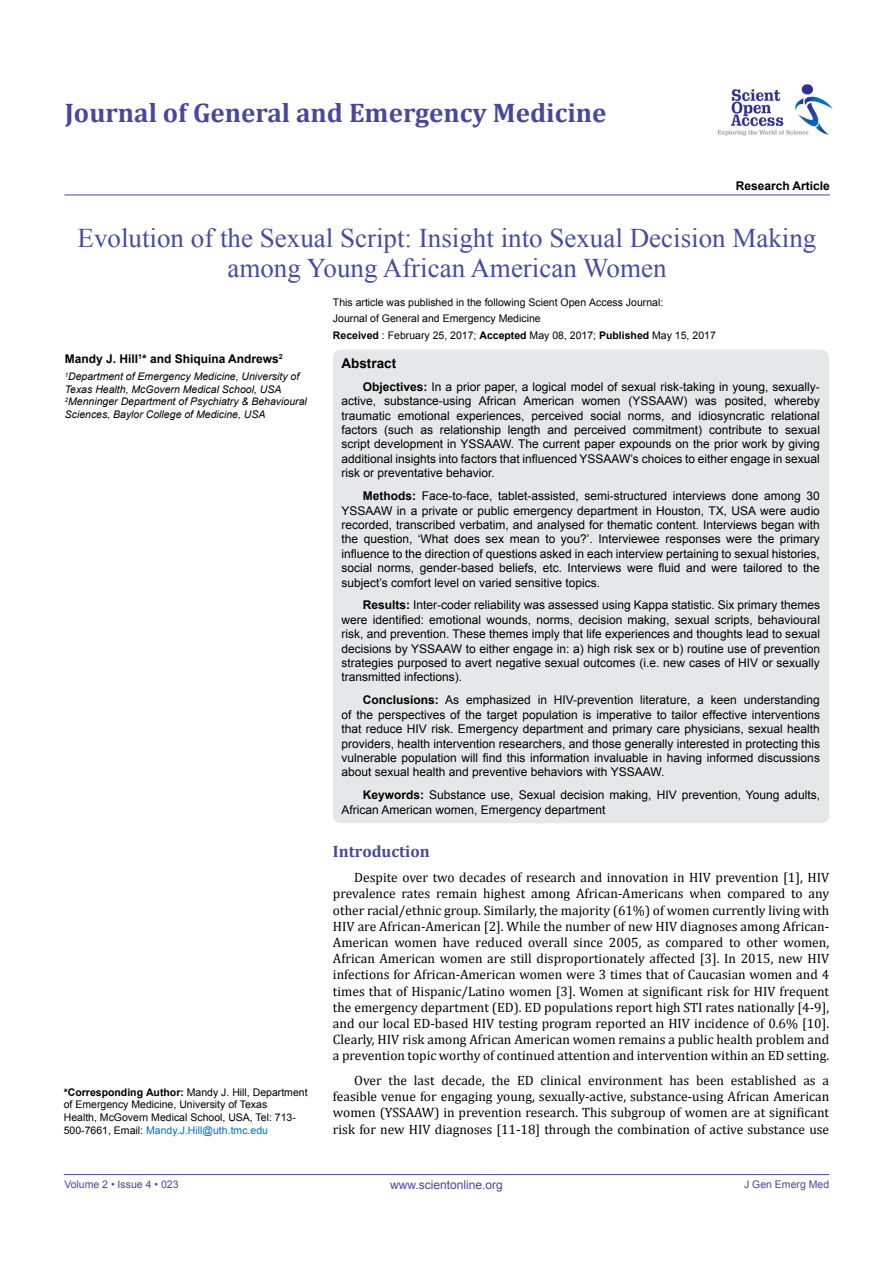
<style>
.page{position:relative;width:893px;height:1263px;background:#fff}
.page>*{position:absolute;margin:0;border:0;box-sizing:border-box;transform-origin:0 0}
.t1{font:27px/30px "Times New Roman";color:#474ca0;text-align:center}
.t2{font:700 27px "Cambria";color:#49479d}
.t3{font:700 16.5px "Cambria";color:#49479d}
.t4{font:13.5px/16.2px "Cambria";color:#000;text-align:justify}
.t5{font:700 13.5px "Arial";color:#000}
.t6{font:12px/14.4px "Arial";color:#000;text-align:justify}
.t7{font:700 12px "Arial";color:#000}
.t8{font:12px "Arial";color:#49479d}
.t9{font:10.5px/12.6px "Arial";color:#000}
.t10{font:italic 10.5px/12.6px "Arial";color:#000}
.t11{font:10.5px "Arial";color:#49479d}
.s1{font-weight:700}
.s2{color:#0072bc}
</style>
<div class="page">
<hr style="left:64px;top:1174px;width:765px;height:1px;background:#49479d">
<img style="left:717px;top:84px;width:116px;height:52px">
<hr style="left:65px;top:195px;width:765px;height:1px;background:#49479d">
<div style="left:333px;top:350px;width:496px;height:473px;background:#e6e7e8;border-radius:9px"></div>
<h1 class="t2" style="left:65px;top:94px;width:543px">Journal of General and Emergency Medicine</h1>
<p class="t7" style="left:736px;top:178px;width:96px">Research Article</p>
<h1 class="t1" style="left:78px;top:222px;width:740px">Evolution of the Sexual Script: Insight into Sexual Decision Making among Young African American Women</h1>
<p class="t7" style="left:65px;top:351px;width:220px">Mandy J. Hill<sup>1</sup>* and Shiquina Andrews<sup>2</sup></p>
<p class="t10" style="left:65px;top:370px;width:244px"><sup>1</sup>Department of Emergency Medicine, University of Texas Health, McGovern Medical School, USA <sup>2</sup>Menninger Department of Psychiatry &amp; Behavioural Sciences, Baylor College of Medicine, USA</p>
<p class="t9" style="left:64px;top:1086px;width:245px"><span class="s1">*Corresponding Author:</span> Mandy J. Hill, Department of Emergency Medicine, University of Texas<br>Health, McGovern Medical School, USA, Tel: 713- 500-7661, Email: <span class="s2">Mandy.J.Hill@uth.tmc.edu</span></p>
<p class="t9" style="left:333px;top:294px;width:384px;line-height:16.8px">This article was published in the following Scient Open Access Journal:<br>Journal of General and Emergency Medicine<br><span class="s1">Received</span> : February 25, 2017; <span class="s1">Accepted</span> May 08, 2017; <span class="s1">Published</span> May 15, 2017</p>
<p class="t5" style="left:341px;top:354px;width:56px">Abstract</p>
<p class="t6" style="left:341px;top:379px;width:480px;text-indent:21px"><span class="s1">Objectives:</span> In a prior paper, a logical model of sexual risk-taking in young, sexually&shy;active, substance-using African American women (YSSAAW) was posited, whereby traumatic emotional experiences, perceived social norms, and idiosyncratic relational factors (such as relationship length and perceived commitment) contribute to sexual script development in YSSAAW. The current paper expounds on the prior work by giving additional insights into factors that influenced YSSAAW’s choices to either engage in sexual risk or preventative behavior.</p>
<p class="t6" style="left:341px;top:489px;width:480px;text-indent:21px"><span class="s1">Methods:</span> Face-to-face, tablet-assisted, semi-structured interviews done among 30<br>YSSAAW in a private or public emergency department in Houston, TX, USA were audio recorded, transcribed verbatim, and analysed for thematic content. Interviews began with the question, ‘What does sex mean to you?’. Interviewee responses were the primary influence to the direction of questions asked in each interview pertaining to sexual histories, social norms, gender-based beliefs, etc. Interviews were fluid and were tailored to the subject’s comfort level on varied sensitive topics.</p>
<p class="t6" style="left:341px;top:598px;width:480px;text-indent:21px"><span class="s1">Results:</span> Inter-coder reliability was assessed using Kappa statistic. Six primary themes were identified: emotional wounds, norms, decision making, sexual scripts, behavioural risk, and prevention. These themes imply that life experiences and thoughts lead to sexual decisions by YSSAAW to either engage in: a) high risk sex or b) routine use of prevention strategies purposed to avert negative sexual outcomes (i.e. new cases of HIV or sexually transmitted infections).</p>
<p class="t6" style="left:341px;top:693px;width:480px;text-indent:21px"><span class="s1">Conclusions:</span> As emphasized in HIV-prevention literature, a keen understanding of the perspectives of the target population is imperative to tailor effective interventions that reduce HIV risk. Emergency department and primary care physicians, sexual health providers, health intervention researchers, and those generally interested in protecting this vulnerable population will find this information invaluable in having informed discussions about sexual health and preventive behaviors with YSSAAW.</p>
<p class="t6" style="left:341px;top:788px;width:480px;text-indent:21px"><span class="s1">Keywords:</span> Substance use, Sexual decision making, HIV prevention, Young adults,<br>African American women, Emergency department</p>
<h2 class="t3" style="left:333px;top:840px;width:98px">Introduction</h2>
<p class="t4" style="left:333px;top:869px;width:498px;text-indent:21px">Despite over two decades of research and innovation in HIV prevention [1], HIV prevalence rates remain highest among African-Americans when compared to any other racial/ethnic group. Similarly, the majority (61%) of women currently living with HIV are African-American [2]. While the number of new HIV diagnoses among African-American women have reduced overall since 2005, as compared to other women, African American women are still disproportionately affected [3]. In 2015, new HIV infections for African-American women were 3 times that of Caucasian women and 4 times that of Hispanic/Latino women [3]. Women at significant risk for HIV frequent the emergency department (ED). ED populations report high STI rates nationally [4-9], and our local ED-based HIV testing program reported an HIV incidence of 0.6% [10].<br>Clearly, HIV risk among African American women remains a public health problem and a prevention topic worthy of continued attention and intervention within an ED setting.</p>
<p class="t4" style="left:333px;top:1072px;width:498px;text-indent:21px">Over the last decade, the ED clinical environment has been established as a feasible venue for engaging young, sexually-active, substance-using African American women (YSSAAW) in prevention research. This subgroup of women are at significant risk for new HIV diagnoses [11-18] through the combination of active substance use</p>
<p class="t11" style="left:64px;top:1178px;width:116px">Volume 2 • Issue 4 • 023</p>
<p class="t8" style="left:390px;top:1177px;width:114px">www.scientonline.org</p>
<p class="t11" style="left:744px;top:1178px;width:87px">J Gen Emerg Med</p>
</div>
